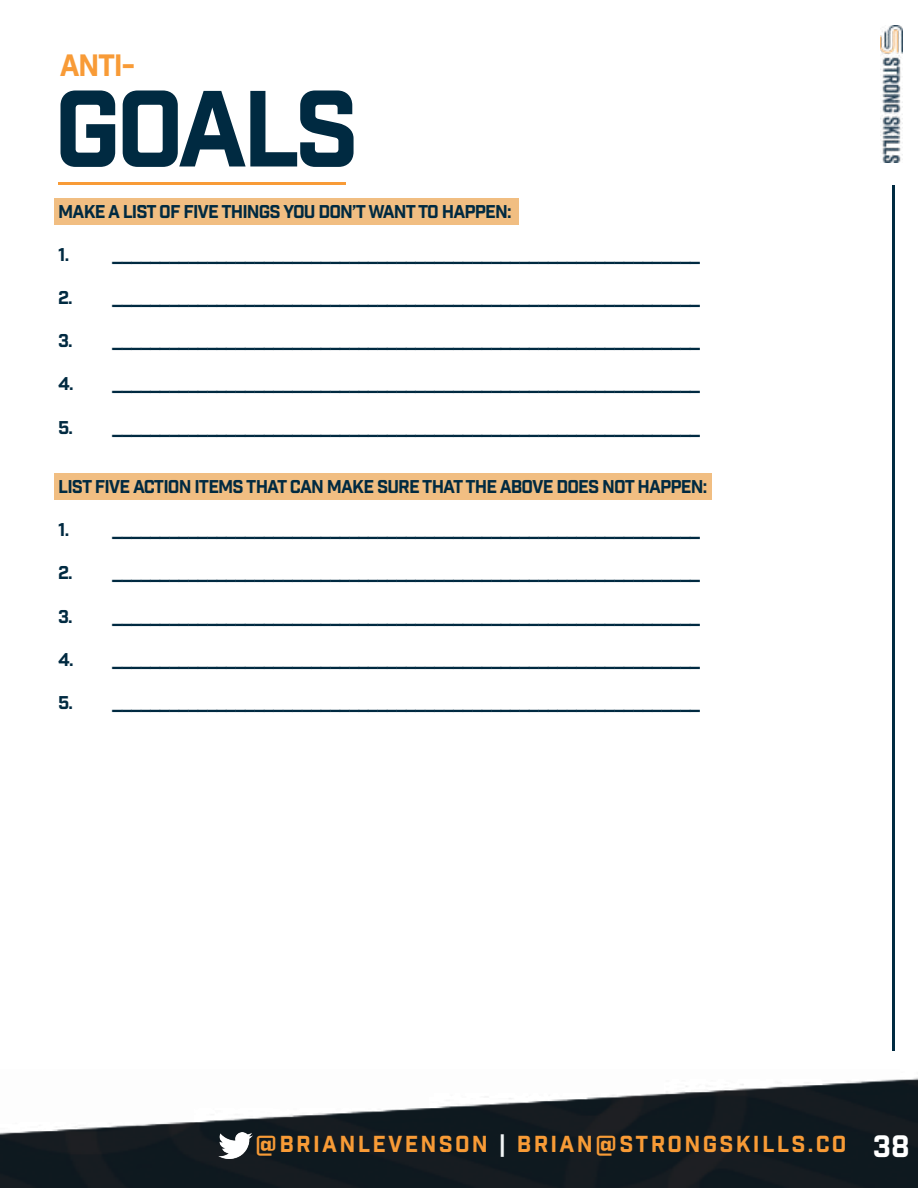
<style>
.page{position:relative;width:918px;height:1188px;background:#fff}
.page>*{position:absolute;margin:0;border:0;box-sizing:border-box;transform-origin:0 0}
.t1{font:105px "Industry Inc Base";letter-spacing:-.055em;color:#002a41}
.t2{font:30px "Industry Inc Base";color:#f89b37}
.t3{font:22.5px "Industry Inc Base";letter-spacing:.1em;color:#f89b36}
.t4{font:18px "Industry Inc Base";letter-spacing:-.05em;color:#002a41}
.s1{color:#f2f6f7}
.s2{font-size:30px;color:#fff}
</style>
<div class="page">
<div style="left:54px;top:473px;width:658px;height:27px;background:#f1be82"></div>
<div style="left:54px;top:198px;width:464px;height:27px;background:#f1be82"></div>
<hr style="left:58px;top:182px;width:288px;height:3px;background:#f89b37">
<hr style="left:892px;top:185px;width:2px;height:865px;background:#002a41">
<img style="left:881px;top:26px;width:22px;height:137px">
<img style="left:0;top:1077px;width:918px;height:111px">
<img style="left:219px;top:1132px;width:33px;height:26px">
<h2 class="t2" style="left:60px;top:48px;width:77px">ANTI-</h2>
<h1 class="t1" style="left:54px;top:66px;width:307px">GOALS</h1>
<p class="t4" style="left:58px;top:200px;width:455px">MAKE A LIST OF FIVE THINGS YOU DON’T WANT TO HAPPEN:</p>
<p class="t4" style="left:58px;top:244px;width:643px">1. ______________________________________________________________</p>
<p class="t4" style="left:58px;top:287px;width:643px">2. ______________________________________________________________</p>
<p class="t4" style="left:58px;top:330px;width:643px">3. ______________________________________________________________</p>
<p class="t4" style="left:58px;top:373px;width:643px">4. ______________________________________________________________</p>
<p class="t4" style="left:58px;top:416px;width:643px">5. ______________________________________________________________</p>
<p class="t4" style="left:58px;top:476px;width:650px">LIST FIVE ACTION ITEMS THAT CAN MAKE SURE THAT THE ABOVE DOES NOT HAPPEN:</p>
<p class="t4" style="left:58px;top:519px;width:643px">1. ______________________________________________________________</p>
<p class="t4" style="left:58px;top:562px;width:643px">2. ______________________________________________________________</p>
<p class="t4" style="left:58px;top:605px;width:643px">3. ______________________________________________________________</p>
<p class="t4" style="left:58px;top:649px;width:643px">4. ______________________________________________________________</p>
<p class="t4" style="left:58px;top:692px;width:643px">5. ______________________________________________________________</p>
<p class="t3" style="left:255px;top:1131px;width:656px">@BRIANLEVENSON <span class="s1">|</span> BRIAN@STRONGSKILLS.CO <span class="s2">38</span></p>
</div>
